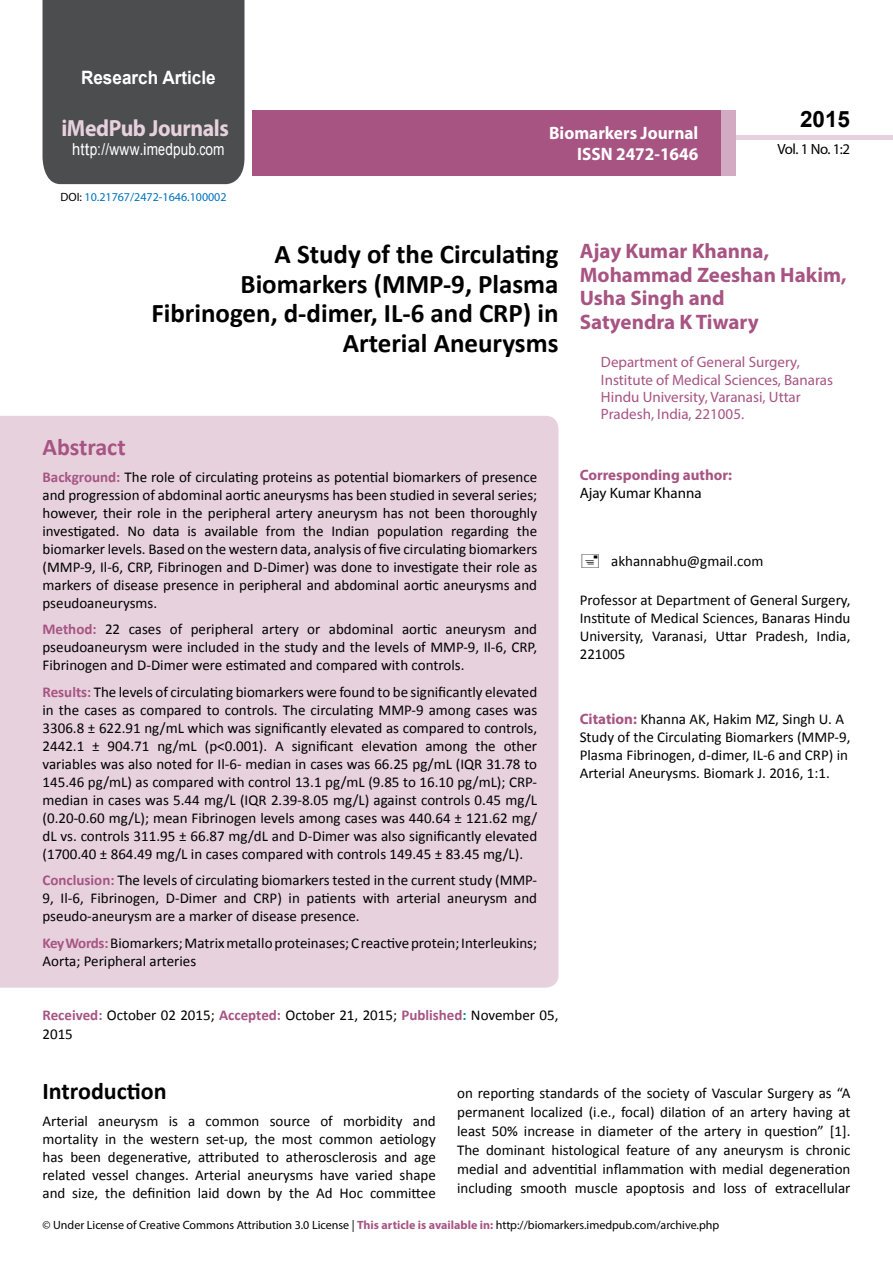
<style>
.page{position:relative;width:893px;height:1263px;background:#fff}
.page>*{position:absolute;margin:0;border:0;box-sizing:border-box;transform-origin:0 0}
.t1{font:700 27px/29.7px "Calibri";color:#000;text-align:right}
.t2{font:700 24px "Calibri";color:#000}
.t3{font:700 24px "Calibri";color:#a75483}
.t4{font:700 23.4px "Myriad Pro";letter-spacing:-.02em;color:#e6d1dd;scale:.93 1}
.t5{font:700 22.5px "Arial";color:#000}
.t6{font:700 21px/23.4px "Myriad Pro";color:#a75483}
.t7{font:700 18.45px "Arial";color:#fff;scale:.93 1}
.t8{font:700 18px/21.6px "Myriad Pro";color:#fff;text-align:right;scale:.96 1}
.t9{font:16.5px "Arial";letter-spacing:.01em;color:#fff;scale:.89 1}
.t10{font:15px/18px "Calibri";color:#000;text-align:justify}
.t11{font:15px/17.4px "Myriad Pro";color:#a75483}
.t12{font:700 15px "Myriad Pro";color:#a75483}
.t13{font:15px "Myriad Pro";color:#000}
.t14{font:14.85px "Myriad Pro";color:#000}
.t15{font:12px "Myriad Pro";color:#000}
.t16{font:12px "Myriad Pro";color:#0072bc}
.s1{font-family:"Calibri"}
.s2{color:#000}
.s3{font-weight:700;color:#a75483}
.s4{font-weight:700;color:#008c8d}
.s5{font-family:"Myriad Pro";font-weight:700;color:#a75483}
</style>
<div class="page">
<div style="left:43px;top:0;width:201px;height:184px;background:#4c4d4f"></div>
<hr style="left:736px;top:135px;width:157px;height:4px;background:#e6d1dd">
<div style="left:720px;top:110px;width:16px;height:66px;background:#d2aac1"></div>
<div style="left:252px;top:110px;width:469px;height:66px;background:#a75483"></div>
<div style="left:0;top:416px;width:558px;height:572px;background:#e6d1dd"></div>
<p class="t7" style="left:81px;top:65px;width:146px">Research Article</p>
<h3 class="t4" style="left:61px;top:113px;width:181px">iMedPub Journals</h3>
<p class="t9" style="left:72px;top:139px;width:173px">http://www<span class="s1">.</span>imedpub<span class="s1">.</span>com</p>
<p class="t16" style="left:60px;top:190px;width:168px"><span class="s2">DOI:</span> 10.21767/2472-1646.100002</p>
<p class="t8" style="left:549px;top:121px;width:157px">Biomarkers Journal<br>ISSN 2472-1646</p>
<h3 class="t5" style="left:800px;top:104px;width:52px">2015</h3>
<p class="t14" style="left:778px;top:140px;width:74px">Vol. 1 No. 1:2</p>
<h1 class="t1" style="left:151px;top:239px;width:409px">A Study of the Circulating<br>Biomarkers (MMP-9, Plasma<br>Fibrinogen, d-dimer, IL-6 and CRP) in<br>Arterial Aneurysms</h1>
<h2 class="t3" style="left:43px;top:432px;width:85px">Abstract</h2>
<p class="t10" style="left:43px;top:468px;width:496px"><span class="s3">Background:</span> The role of circulating proteins as potential biomarkers of presence and progression of abdominal aortic aneurysms has been studied in several series; however, their role in the peripheral artery aneurysm has not been thoroughly investigated. No data is available from the Indian population regarding the biomarker levels. Based on the western data, analysis of five circulating biomarkers (MMP-9, Il-6, CRP, Fibrinogen and D-Dimer) was done to investigate their role as markers of disease presence in peripheral and abdominal aortic aneurysms and pseudoaneurysms.</p>
<p class="t10" style="left:43px;top:620px;width:496px"><span class="s3">Method:</span> 22 cases of peripheral artery or abdominal aortic aneurysm and pseudoaneurysm were included in the study and the levels of MMP-9, Il-6, CRP, Fibrinogen and D-Dimer were estimated and compared with controls.</p>
<p class="t10" style="left:43px;top:683px;width:496px"><span class="s3">Results:</span> The levels of circulating biomarkers were found to be significantly elevated in the cases as compared to controls. The circulating MMP-9 among cases was 3306.8 ± 622.91 ng/mL which was significantly elevated as compared to controls, 2442.1 ± 904.71 ng/mL (p&lt;0.001). A significant elevation among the other variables was also noted for Il-6- median in cases was 66.25 pg/mL (IQR 31.78 to 145.46 pg/mL) as compared with control 13.1 pg/mL (9.85 to 16.10 pg/mL); CRP&shy;median in cases was 5.44 mg/L (IQR 2.39-8.05 mg/L) against controls 0.45 mg/L (0.20-0.60 mg/L); mean Fibrinogen levels among cases was 440.64 ± 121.62 mg/ dL vs. controls 311.95 ± 66.87 mg/dL and D-Dimer was also significantly elevated (1700.40 ± 864.49 mg/L in cases compared with controls 149.45 ± 83.45 mg/L).</p>
<p class="t10" style="left:43px;top:871px;width:496px"><span class="s3">Conclusion:</span> The levels of circulating biomarkers tested in the current study (MMP-9, Il-6, Fibrinogen, D-Dimer and CRP) in patients with arterial aneurysm and pseudo-aneurysm are a marker of disease presence.</p>
<p class="t10" style="left:43px;top:934px;width:496px"><span class="s3">Key Words:</span>Biomarkers; Matrix metallo proteinases; C reactive protein; Interleukins;<br>Aorta; Peripheral arteries</p>
<p class="t10" style="left:43px;top:1006px;width:517px;line-height:18.8px"><span class="s3">Received:</span> October 02 2015; <span class="s3">Accepted:</span> October 21, 2015; <span class="s3">Published</span><span class="s4">:</span> November 05,<br>2015</p>
<h3 class="t6" style="left:580px;top:239px;width:268px">Ajay Kumar Khanna,<br>Mohammad Zeeshan Hakim,<br>Usha Singh and<br>Satyendra K Tiwary</h3>
<p class="t11" style="left:601px;top:353px;width:234px">Department of General Surgery, Institute of Medical Sciences, Banaras Hindu University, Varanasi, Uttar Pradesh, India, 221005.</p>
<p class="t12" style="left:580px;top:465px;width:154px">Corresponding author:</p>
<p class="t13" style="left:580px;top:484px;width:123px">Ajay Kumar Khanna</p>
<p class="t10" style="left:611px;top:552px;width:154px">akhannabhu@gmail.com</p>
<p class="t10" style="left:580px;top:591px;width:272px">Professor at Department of General Surgery, Institute of Medical Sciences, Banaras Hindu University, Varanasi, Uttar Pradesh, India, 221005</p>
<p class="t10" style="left:580px;top:710px;width:272px;text-align:left"><span class="s5">Citation:</span> Khanna AK, Hakim MZ, Singh U. A Study of the Circulating Biomarkers (MMP-9, Plasma Fibrinogen, d-dimer, IL-6 and CRP) in Arterial Aneurysms. Biomark J. 2016, 1:1.</p>
<h2 class="t2" style="left:43px;top:1076px;width:126px">Introduction</h2>
<p class="t10" style="left:43px;top:1112px;width:395px">Arterial aneurysm is a common source of morbidity and mortality in the western set-up, the most common aetiology has been degenerative, attributed to atherosclerosis and age related vessel changes. Arterial aneurysms have varied shape and size, the definition laid down by the Ad Hoc committee</p>
<p class="t10" style="left:457px;top:1083px;width:395px;line-height:19px">on reporting standards of the society of Vascular Surgery as “A permanent localized (i.e., focal) dilation of an artery having at least 50% increase in diameter of the artery in question” [1].<br>The dominant histological feature of any aneurysm is chronic medial and adventitial inflammation with medial degeneration including smooth muscle apoptosis and loss of extracellular</p>
<p class="t15" style="left:43px;top:1218px;width:678px">© Under License of Creative Commons Attribution 3.0 License | <span class="s3">This article is available in:</span> http://biomarkers.imedpub.com/archive.php</p>
</div>
